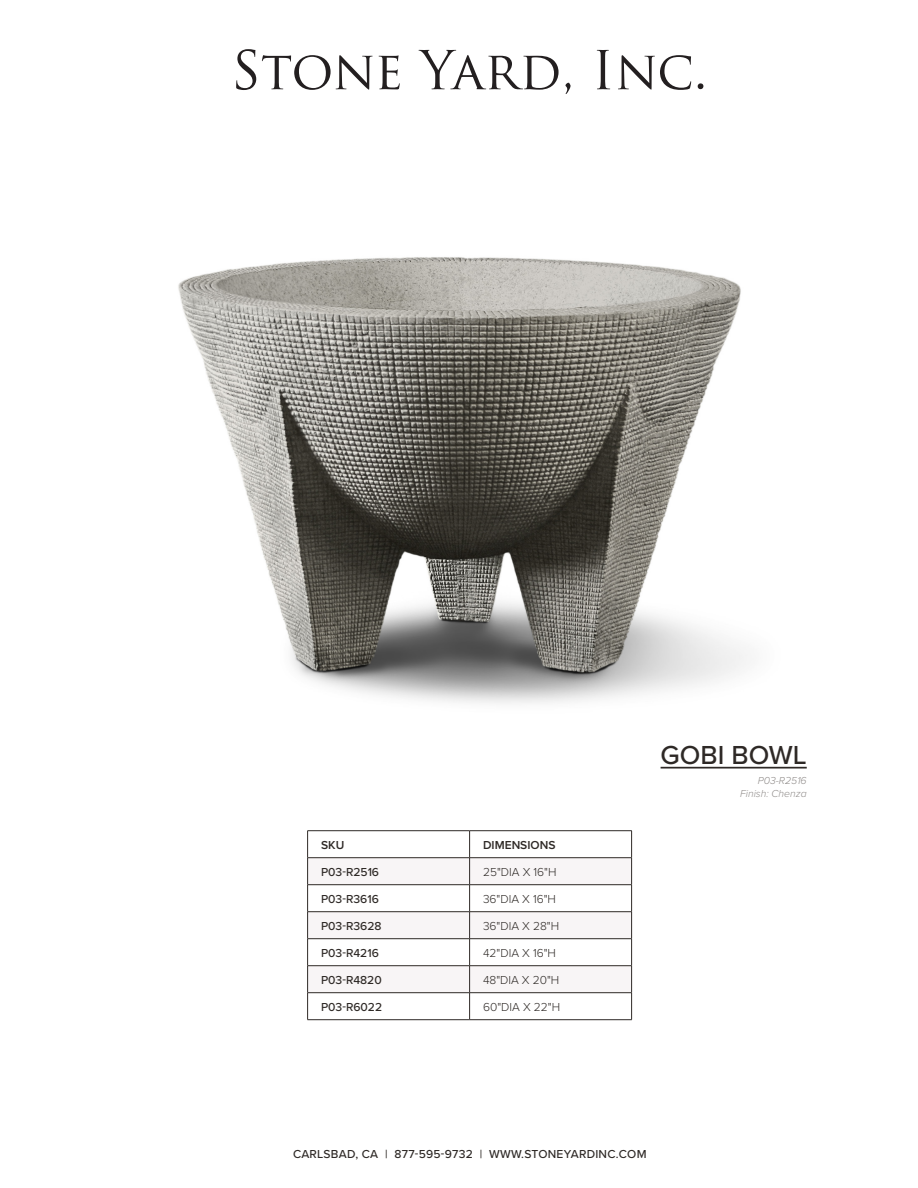
<style>
.page{position:relative;width:918px;height:1188px;background:#fff}
.page>*{position:absolute;margin:0;border:0;box-sizing:border-box;transform-origin:0 0}
.Title-Product_Name{font:500 27px "Proxima Nova";color:#2e2926}
.Dimensions{font:300 12px "Proxima Nova";color:#2e2926}
.SKU{font:500 12px "Proxima Nova";color:#2e2926}
.SKU-2{font:500 12px "Proxima Nova";letter-spacing:.02em;color:#2e2926}
.Dimensions-2{font:600 12px "Proxima Nova";color:#2e2926}
.SKU-3{font:600 12px "Proxima Nova";color:#2e2926}
.Shown_in{font:italic 300 10.5px "Proxima Nova";color:#908c8a}
</style>
<div class="page">
<svg style="left:236px;top:49px;width:20px;height:41px"></svg>
<svg style="left:262px;top:55px;width:111px;height:35px"></svg>
<svg style="left:379px;top:55px;width:21px;height:34px"></svg>
<svg style="left:419px;top:50px;width:140px;height:40px"></svg>
<svg style="left:565px;top:83px;width:6px;height:11px"></svg>
<svg style="left:597px;top:50px;width:13px;height:39px"></svg>
<svg style="left:618px;top:55px;width:73px;height:35px"></svg>
<svg style="left:698px;top:83px;width:5px;height:6px"></svg>
<svg style="left:308px;top:858px;width:323px;height:134px;fill:#f8f5f6"></svg>
<hr style="left:307px;top:884px;width:163px;height:1px;background:#2e2926">
<hr style="left:470px;top:884px;width:162px;height:1px;background:#2e2926">
<hr style="left:307px;top:911px;width:163px;height:1px;background:#2e2926">
<hr style="left:470px;top:911px;width:162px;height:1px;background:#2e2926">
<hr style="left:307px;top:938px;width:163px;height:1px;background:#2e2926">
<hr style="left:470px;top:938px;width:162px;height:1px;background:#2e2926">
<hr style="left:307px;top:965px;width:163px;height:1px;background:#2e2926">
<hr style="left:470px;top:965px;width:162px;height:1px;background:#2e2926">
<hr style="left:307px;top:992px;width:163px;height:1px;background:#2e2926">
<hr style="left:470px;top:992px;width:162px;height:1px;background:#2e2926">
<hr style="left:307px;top:1019px;width:163px;height:1px;background:#2e2926">
<hr style="left:470px;top:1019px;width:162px;height:1px;background:#2e2926">
<hr style="left:307px;top:830px;width:163px;height:1px;background:#2e2926">
<svg style="left:307px;top:831px;width:1px;height:189px"></svg>
<hr style="left:470px;top:830px;width:162px;height:1px;background:#2e2926">
<svg style="left:469px;top:831px;width:1px;height:189px"></svg>
<svg style="left:631px;top:831px;width:1px;height:189px"></svg>
<hr style="left:307px;top:857px;width:163px;height:1px;background:#2e2926">
<hr style="left:470px;top:857px;width:162px;height:1px;background:#2e2926">
<img style="left:178px;top:257px;width:570px;height:447px">
<hr style="left:661px;top:767px;width:146px;height:2px;background:#2e2926">
<p class="SKU-3" style="left:321px;top:836px;width:25px">SKU</p>
<p class="Dimensions-2" style="left:483px;top:836px;width:74px">DIMENSIONS</p>
<p class="SKU" style="left:321px;top:863px;width:60px">P03-R2516</p>
<p class="Dimensions" style="left:483px;top:863px;width:75px">25"DIA X 16"H</p>
<p class="SKU" style="left:321px;top:890px;width:59px">P03-R3616</p>
<p class="Dimensions" style="left:483px;top:890px;width:74px">36"DIA X 16"H</p>
<p class="SKU" style="left:321px;top:917px;width:62px">P03-R3628</p>
<p class="Dimensions" style="left:483px;top:917px;width:77px">36"DIA X 28"H</p>
<p class="SKU" style="left:321px;top:944px;width:59px">P03-R4216</p>
<p class="Dimensions" style="left:483px;top:944px;width:74px">42"DIA X 16"H</p>
<p class="SKU" style="left:321px;top:971px;width:62px">P03-R4820</p>
<p class="Dimensions" style="left:483px;top:971px;width:78px">48"DIA X 20"H</p>
<p class="SKU" style="left:321px;top:998px;width:63px">P03-R6022</p>
<p class="Dimensions" style="left:483px;top:998px;width:79px">60"DIA X 22"H</p>
<p class="Title-Product_Name" style="left:661px;top:734px;width:148px">GOBI BOWL</p>
<p class="Shown_in" style="left:758px;top:773px;width:51px">P03-R2516</p>
<p class="Shown_in" style="left:740px;top:785px;width:68px">Finish: Chenza</p>
<p class="SKU-2" style="left:293px;top:1145px;width:355px">CARLSBAD, CA | 877-595-9732 | WWW.STONEYARDINC.COM</p>
</div>
